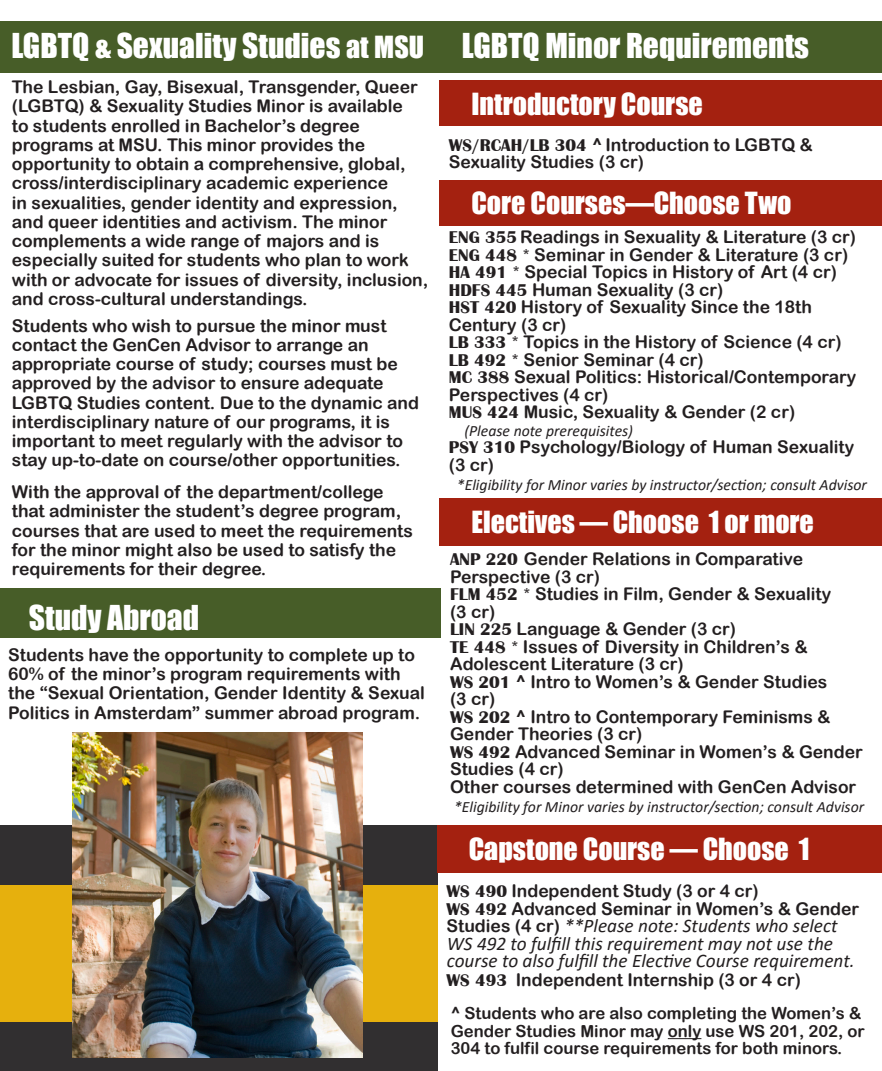
<style>
.page{position:relative;width:882px;height:1071px;background:#fff}
.page>*{position:absolute;margin:0;border:0;box-sizing:border-box;transform-origin:0 0}
.t1{font:31.5px "Impact";color:#fff}
.t2{font:28px "Impact";color:#fff}
.t3{font:italic 19.25px "Calibri";color:#231f20}
.t4{font:17.5px/19.2px "Arial Rounded MT Bold";color:#231f20}
.t5{font:16.62px "Arial Rounded MT Bold";color:#231f20}
.t6{font:italic 15.75px "Calibri";color:#231f20}
.s1{font-size:28px}
.s2{font-family:"Britannic";font-weight:700}
.s3{font-family:"Arial Rounded MT Bold";font-style:normal;font-size:17.5px}
</style>
<div class="page">
<div style="left:0;top:826px;width:842px;height:245px;background:#312f30"></div>
<div style="left:0;top:885px;width:842px;height:136px;background:#e6b00d"></div>
<div style="left:0;top:21px;width:448px;height:51px;background:#475d28"></div>
<div style="left:438px;top:21px;width:444px;height:51px;background:#475d28"></div>
<div style="left:440px;top:180px;width:442px;height:46px;background:#a42110"></div>
<div style="left:440px;top:499px;width:442px;height:47px;background:#a42110"></div>
<img style="left:73px;top:732px;width:289px;height:326px">
<div style="left:440px;top:80px;width:442px;height:46px;background:#a42110"></div>
<div style="left:438px;top:815px;width:435px;height:256px;background:#fff"></div>
<hr style="left:668px;top:1038px;width:33px;height:1px;background:#231f20">
<div style="left:437px;top:826px;width:445px;height:47px;background:#a42110"></div>
<div style="left:0;top:588px;width:441px;height:50px;background:#475d28"></div>
<p class="t1" style="left:11px;top:21px;width:414px">LGBTQ <span class="s1">&amp;</span> Sexuality Studies <span class="s1">at MSU</span></p>
<p class="t4" style="left:12px;top:77px;width:418px">The Lesbian, Gay, Bisexual, Transgender, Queer (LGBTQ) &amp; Sexuality Studies Minor is available<br>to students enrolled in Bachelor’s degree programs at MSU. This minor provides the opportunity to obtain a comprehensive, global, cross/interdisciplinary academic experience<br>in sexualities, gender identity and expression, and queer identities and activism. The minor complements a wide range of majors and is especially suited for students who plan to work with or advocate for issues of diversity, inclusion, and cross-cultural understandings.</p>
<p class="t4" style="left:12px;top:316px;width:409px">Students who wish to pursue the minor must contact the GenCen Advisor to arrange an appropriate course of study; courses must be approved by the advisor to ensure adequate LGBTQ Studies content. Due to the dynamic and interdisciplinary nature of our programs, it is important to meet regularly with the advisor to stay up-to-date on course/other opportunities.</p>
<p class="t4" style="left:12px;top:482px;width:403px">With the approval of the department/college that administer the student’s degree program, courses that are used to meet the requirements for the minor might also be used to satisfy the requirements for their degree.</p>
<p class="t1" style="left:29px;top:594px;width:172px">Study Abroad</p>
<p class="t4" style="left:8px;top:645px;width:418px">Students have the opportunity to complete up to 60% of the minor’s program requirements with the “Sexual Orientation, Gender Identity &amp; Sexual Politics in Amsterdam” summer abroad program.</p>
<p class="t1" style="left:462px;top:21px;width:349px">LGBTQ Minor Requirements</p>
<p class="t2" style="left:471px;top:82px;width:233px">Introductory Course</p>
<p class="t4" style="left:449px;top:135px;width:365px;line-height:17.5px"><span class="s2">WS/RCAH/LB 304</span> ^ Introduction to LGBTQ &amp;<br>Sexuality Studies (3 cr)</p>
<p class="t2" style="left:471px;top:181px;width:321px">Core Courses—Choose Two</p>
<p class="t4" style="left:449px;top:227px;width:409px"><span class="s2">ENG 355</span> Readings in Sexuality &amp; Literature (3 cr)</p>
<p class="t4" style="left:449px;top:245px;width:401px"><span class="s2">ENG 448 *</span> Seminar in Gender &amp; Literature (3 cr)</p>
<p class="t4" style="left:449px;top:262px;width:389px"><span class="s2">HA 491 *</span> Special Topics in History of Art (4 cr)</p>
<p class="t4" style="left:449px;top:280px;width:276px"><span class="s2">HDFS 445</span> Human Sexuality (3 cr)</p>
<p class="t4" style="left:449px;top:298px;width:365px;line-height:17.5px"><span class="s2">HST 420</span> History of Sexuality Since the 18th<br>Century (3 cr)</p>
<p class="t4" style="left:449px;top:332px;width:394px"><span class="s2">LB 333 *</span> Topics in the History of Science (4 cr)</p>
<p class="t4" style="left:449px;top:350px;width:256px"><span class="s2">LB 492 *</span> Senior Seminar (4 cr)</p>
<p class="t4" style="left:449px;top:368px;width:409px;line-height:17.5px"><span class="s2">MC 388</span> Sexual Politics: Historical/Contemporary<br>Perspectives (4 cr)</p>
<p class="t4" style="left:449px;top:402px;width:348px"><span class="s2">MUS 424</span> Music, Sexuality &amp; Gender (2 cr)</p>
<p class="t6" style="left:464px;top:420px;width:170px">(Please note prerequisites)</p>
<p class="t4" style="left:449px;top:438px;width:407px;line-height:17.5px"><span class="s2">PSY 310</span> Psychology/Biology of Human Sexuality (3 cr)</p>
<p class="t6" style="left:457px;top:474px;width:412px">*Eligibility for Minor varies by instructor/section; consult Advisor</p>
<p class="t2" style="left:471px;top:500px;width:344px">Electives — Choose 1 or more</p>
<p class="t4" style="left:450px;top:550px;width:355px;line-height:17.5px"><span class="s2">ANP 220</span> Gender Relations in Comparative<br>Perspective (3 cr)</p>
<p class="t4" style="left:450px;top:584px;width:383px"><span class="s2">FLM 452 *</span> Studies in Film, Gender &amp; Sexuality</p>
<p class="t4" style="left:450px;top:602px;width:47px">(3 cr)</p>
<p class="t4" style="left:450px;top:619px;width:288px"><span class="s2">LIN 225</span> Language &amp; Gender (3 cr)</p>
<p class="t4" style="left:450px;top:637px;width:359px;line-height:17.5px"><span class="s2">TE 448 *</span> Issues of Diversity in Children’s &amp;<br>Adolescent Literature (3 cr)</p>
<p class="t4" style="left:450px;top:672px;width:379px"><span class="s2">WS 201</span> ^ Intro to Women’s &amp; Gender Studies</p>
<p class="t4" style="left:450px;top:689px;width:47px">(3 cr)</p>
<p class="t4" style="left:450px;top:707px;width:382px;line-height:17.5px"><span class="s2">WS 202</span> ^ Intro to Contemporary Feminisms &amp;<br>Gender Theories (3 cr)</p>
<p class="t4" style="left:450px;top:742px;width:414px;line-height:17.5px"><span class="s2">WS 492</span> Advanced Seminar in Women’s &amp; Gender<br>Studies (4 cr)</p>
<p class="t4" style="left:450px;top:777px;width:408px">Other courses determined with GenCen Advisor</p>
<p class="t6" style="left:454px;top:796px;width:412px">*Eligibility for Minor varies by instructor/section; consult Advisor</p>
<p class="t2" style="left:469px;top:827px;width:342px">Capstone Course — Choose 1</p>
<p class="t4" style="left:447px;top:881px;width:314px"><span class="s2">WS 490</span> Independent Study (3 or 4 cr)</p>
<p class="t4" style="left:447px;top:899px;width:414px"><span class="s2">WS 492</span> Advanced Seminar in Women’s &amp; Gender</p>
<p class="t3" style="left:447px;top:913px;width:393px"><span class="s3">Studies (4 cr)</span> **Please note: Students who select</p>
<p class="t3" style="left:447px;top:930px;width:388px">WS 492 to fulfill this requirement may not use the</p>
<p class="t3" style="left:447px;top:948px;width:409px">course to also fulfill the Elective Course requirement.</p>
<p class="t4" style="left:447px;top:970px;width:356px"><span class="s2">WS 493</span> Independent Internship (3 or 4 cr)</p>
<p class="t5" style="left:451px;top:1004px;width:412px">^ Students who are also completing the Women’s &amp;</p>
<p class="t5" style="left:451px;top:1021px;width:416px">Gender Studies Minor may only use WS 201, 202, or</p>
<p class="t5" style="left:451px;top:1039px;width:393px">304 to fulfil course requirements for both minors.</p>
</div>
